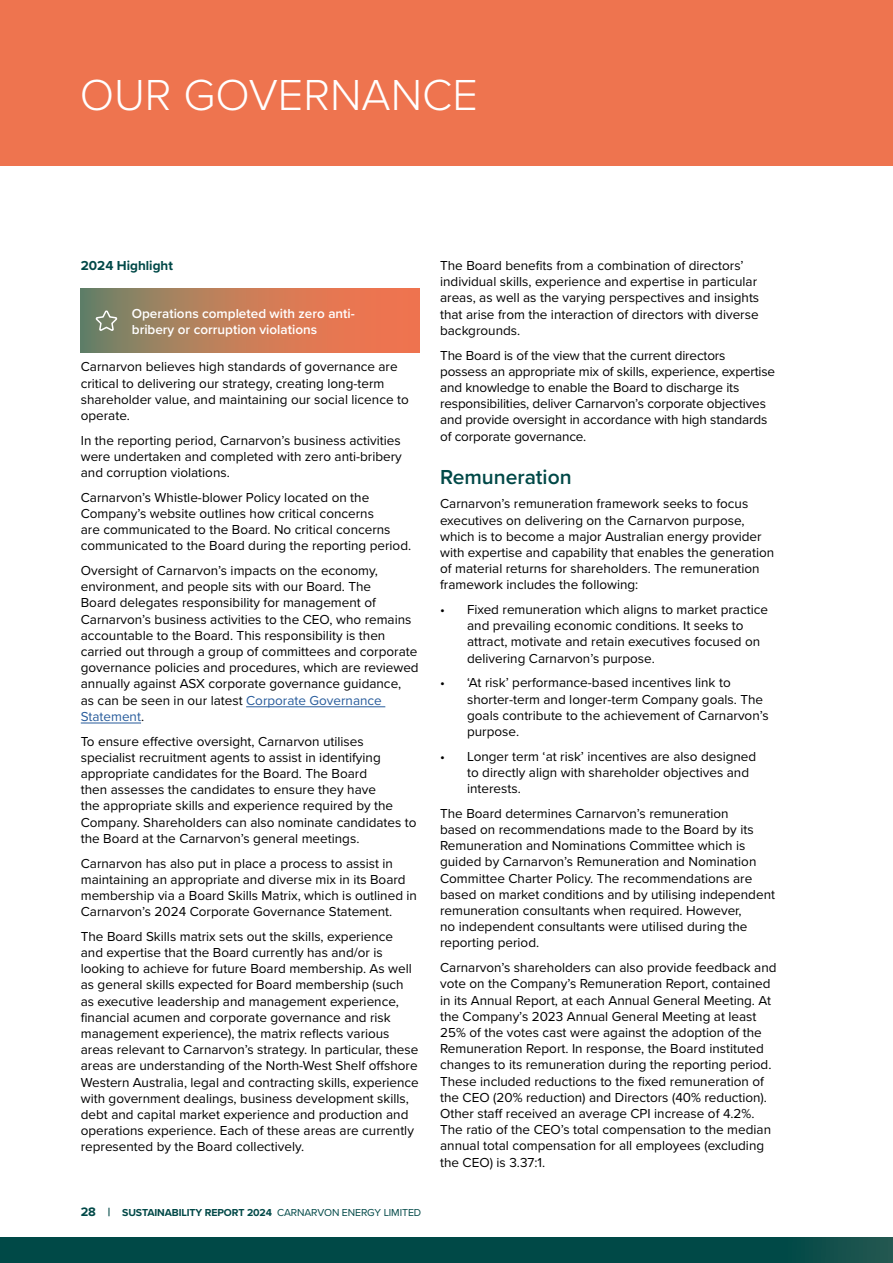
<style>
.page{position:relative;width:893px;height:1263px;background:#fff}
.page>*{position:absolute;margin:0;border:0;box-sizing:border-box;transform-origin:0 0}
.t1{font:300 45px "Proxima Nova";color:#fff}
.t2{font:600 21px "Proxima Nova";color:#004847}
.t3{font:13.5px/16.2px "Proxima Nova";color:#000}
.t4{font:600 13.5px/16.2px "Proxima Nova";color:#fff}
.t5{font:700 13.5px "Proxima Nova";color:#004847}
.t6{font:700 10.5px "Proxima Nova";letter-spacing:-.01em;color:#004847}
.s1{color:#275b9b}
.s2{font-size:12.75px}
.s3{font-size:12px}
.s4{font-weight:400}
</style>
<div class="page">
<svg style="left:0;top:1237px;width:893px;height:26px;background:#024947"></svg>
<div style="left:0;top:0;width:893px;height:166px;background:#ee744f"></div>
<hr style="left:246px;top:706px;width:139px;height:1px;background:#275b9b">
<hr style="left:81px;top:723px;width:60px;height:1px;background:#275b9b">
<svg style="left:81px;top:289px;width:338px;height:64px;background:#c17c59"></svg>
<svg style="left:94px;top:309px;width:24px;height:23px"></svg>
<h1 class="t1" style="left:80px;top:62px;width:399px">OUR GOVERNANCE</h1>
<p class="t5" style="left:81px;top:255px;width:94px">2024 Highlight</p>
<p class="t4" style="left:132px;top:305px;width:225px">Operations completed with zero anti&shy;bribery or corruption violations</p>
<p class="t3" style="left:81px;top:358px;width:329px">Carnarvon believes high standards of governance are critical to delivering our strategy, creating long-term shareholder value, and maintaining our social licence to operate.</p>
<p class="t3" style="left:81px;top:431px;width:323px;text-align:justify">In the reporting period, Carnarvon’s business activities were undertaken and completed with zero anti-bribery and corruption violations.</p>
<p class="t3" style="left:81px;top:488px;width:332px">Carnarvon’s Whistle-blower Policy located on the Company’s website outlines how critical concerns<br>are communicated to the Board. No critical concerns communicated to the Board during the reporting period.</p>
<p class="t3" style="left:81px;top:562px;width:339px">Oversight of Carnarvon’s impacts on the economy, environment, and people sits with our Board. The<br>Board delegates responsibility for management of Carnarvon’s business activities to the CEO, who remains accountable to the Board. This responsibility is then carried out through a group of committees and corporate governance policies and procedures, which are reviewed annually against ASX corporate governance guidance,<br>as can be seen in our latest <span class="s1">Corporate Governance Statement</span>.</p>
<p class="t3" style="left:81px;top:732px;width:337px">To ensure effective oversight, Carnarvon utilises specialist recruitment agents to assist in identifying appropriate candidates for the Board. The Board<br>then assesses the candidates to ensure they have<br>the appropriate skills and experience required by the Company. Shareholders can also nominate candidates to the Board at the Carnarvon’s general meetings.</p>
<p class="t3" style="left:81px;top:854px;width:338px">Carnarvon has also put in place a process to assist in maintaining an appropriate and diverse mix in its Board membership via a Board Skills Matrix, which is outlined in Carnarvon’s 2024 Corporate Governance Statement.</p>
<p class="t3" style="left:81px;top:928px;width:340px">The Board Skills matrix sets out the skills, experience<br>and expertise that the Board currently has and/or is looking to achieve for future Board membership. As well as general skills expected for Board membership (such as executive leadership and management experience, financial acumen and corporate governance and risk management experience), the matrix reflects various areas relevant to Carnarvon’s strategy. In particular, these areas are understanding of the North-West Shelf offshore Western Australia, legal and contracting skills, experience with government dealings, business development skills, debt and capital market experience and production and operations experience. Each of these areas are currently represented by the Board collectively.</p>
<p class="t6" style="left:81px;top:1205px;width:342px"><span class="s2">28</span> <span class="s3">|</span> SUSTAINABILITY REPORT 2024 <span class="s4">CARNARVON ENERGY LIMITED</span></p>
<p class="t3" style="left:440px;top:257px;width:321px">The Board benefits from a combination of directors’ individual skills, experience and expertise in particular areas, as well as the varying perspectives and insights that arise from the interaction of directors with diverse backgrounds.</p>
<p class="t3" style="left:440px;top:346px;width:337px">The Board is of the view that the current directors possess an appropriate mix of skills, experience, expertise and knowledge to enable the Board to discharge its responsibilities, deliver Carnarvon’s corporate objectives and provide oversight in accordance with high standards of corporate governance.</p>
<h2 class="t2" style="left:440px;top:461px;width:133px">Remuneration</h2>
<p class="t3" style="left:440px;top:495px;width:336px">Carnarvon’s remuneration framework seeks to focus executives on delivering on the Carnarvon purpose, which is to become a major Australian energy provider with expertise and capability that enables the generation of material returns for shareholders. The remuneration framework includes the following:</p>
<p class="t3" style="left:467px;top:601px;width:302px;text-indent:-27px">• Fixed remuneration which aligns to market practice and prevailing economic conditions. It seeks to attract, motivate and retain executives focused on delivering Carnarvon’s purpose.</p>
<p class="t3" style="left:467px;top:674px;width:303px;text-indent:-27px">• ‘At risk’ performance-based incentives link to shorter-term and longer-term Company goals. The goals contribute to the achievement of Carnarvon’s purpose.</p>
<p class="t3" style="left:467px;top:747px;width:291px;text-indent:-27px">• Longer term ‘at risk’ incentives are also designed to directly align with shareholder objectives and interests.</p>
<p class="t3" style="left:440px;top:804px;width:336px">The Board determines Carnarvon’s remuneration<br>based on recommendations made to the Board by its Remuneration and Nominations Committee which is guided by Carnarvon’s Remuneration and Nomination Committee Charter Policy. The recommendations are based on market conditions and by utilising independent remuneration consultants when required. However,<br>no independent consultants were utilised during the reporting period.</p>
<p class="t3" style="left:440px;top:959px;width:338px">Carnarvon’s shareholders can also provide feedback and vote on the Company’s Remuneration Report, contained in its Annual Report, at each Annual General Meeting. At the Company’s 2023 Annual General Meeting at least 25% of the votes cast were against the adoption of the Remuneration Report. In response, the Board instituted changes to its remuneration during the reporting period.<br>These included reductions to the fixed remuneration of the CEO (20% reduction) and Directors (40% reduction).<br>Other staff received an average CPI increase of 4.2%.<br>The ratio of the CEO’s total compensation to the median annual total compensation for all employees (excluding the CEO) is 3.37:1.</p>
</div>
